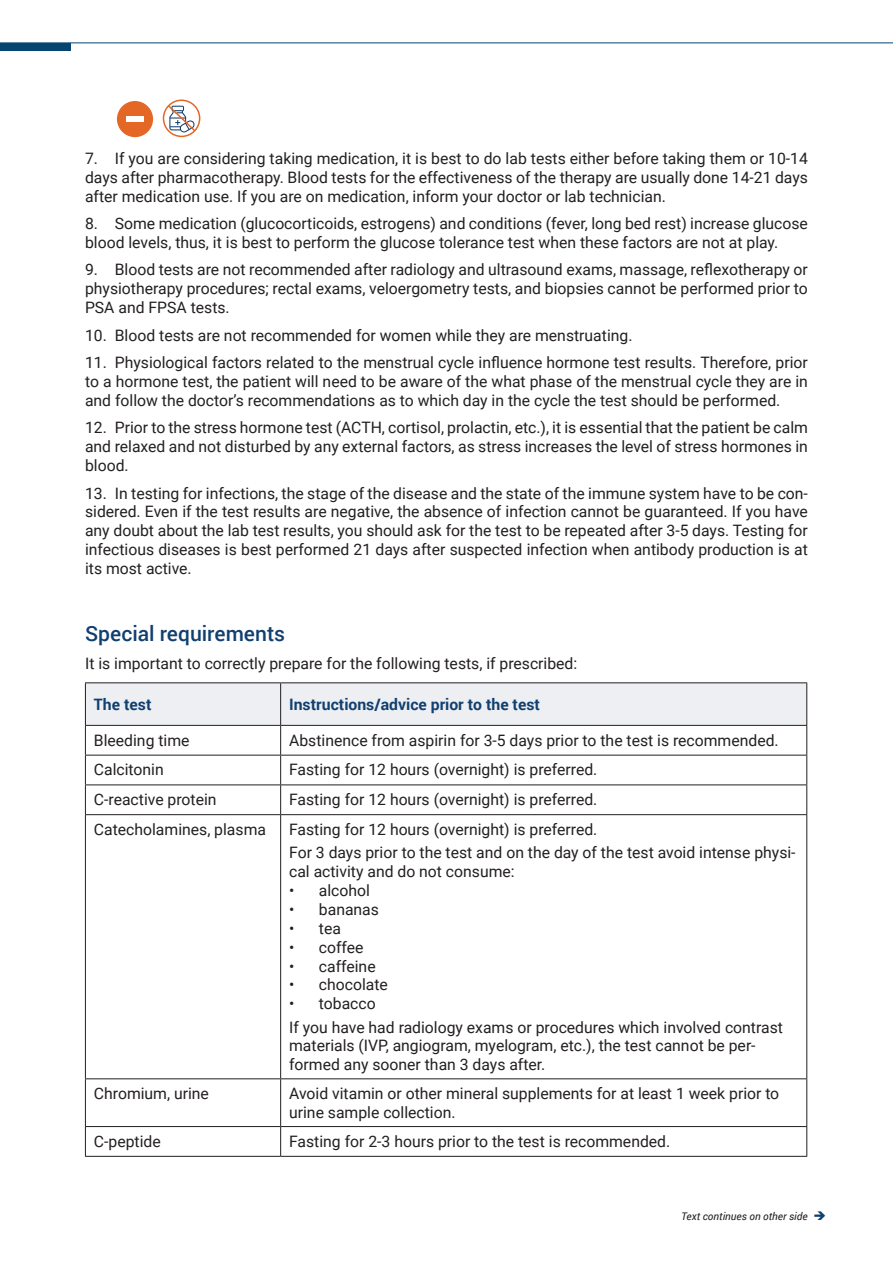
<style>
.page{position:relative;width:893px;height:1263px;background:#fff}
.page>*{position:absolute;margin:0;border:0;box-sizing:border-box;transform-origin:0 0}
.t1{font:500 21px "Roboto";color:#113f6f}
.tekstas{font:15.75px/18.9px "Roboto";color:#231f20;text-align:justify}
.tekstas-2{font:700 15.75px "Roboto";color:#113f6f}
.t2{font:italic 10.5px "Roboto";color:#231f20}
</style>
<div class="page">
<hr style="left:0;top:43px;width:893px;height:1px;background:#05456f">
<div style="left:0;top:43px;width:71px;height:7px;background:#05456f"></div>
<hr style="left:85px;top:682px;width:196px;height:1px;background:#231f20">
<hr style="left:281px;top:682px;width:526px;height:1px;background:#231f20">
<svg style="left:85px;top:683px;width:722px;height:131px"></svg>
<hr style="left:85px;top:814px;width:196px;height:1px;background:#231f20">
<hr style="left:85px;top:815px;width:1px;height:263px;background:#231f20">
<hr style="left:281px;top:814px;width:526px;height:1px;background:#231f20">
<hr style="left:280px;top:815px;width:1px;height:263px;background:#231f20">
<hr style="left:806px;top:815px;width:1px;height:263px;background:#231f20">
<hr style="left:85px;top:1078px;width:196px;height:1px;background:#231f20">
<hr style="left:85px;top:1079px;width:1px;height:47px;background:#231f20">
<hr style="left:281px;top:1078px;width:526px;height:1px;background:#231f20">
<hr style="left:280px;top:1079px;width:1px;height:47px;background:#231f20">
<hr style="left:806px;top:1079px;width:1px;height:47px;background:#231f20">
<hr style="left:85px;top:1126px;width:196px;height:1px;background:#231f20">
<svg style="left:85px;top:1127px;width:1px;height:29px"></svg>
<hr style="left:281px;top:1126px;width:526px;height:1px;background:#231f20">
<svg style="left:280px;top:1127px;width:1px;height:29px"></svg>
<svg style="left:806px;top:1127px;width:1px;height:29px"></svg>
<hr style="left:85px;top:1156px;width:196px;height:1px;background:#231f20">
<hr style="left:281px;top:1156px;width:526px;height:1px;background:#231f20">
<div style="left:117px;top:101px;width:36px;height:36px;background:#e46725;border-radius:50%"></div>
<div style="left:163px;top:99px;width:37px;height:38px;border:2px solid #e46725;border-radius:50%"></div>
<div style="left:126px;top:116px;width:18px;height:6px;background:#fff"></div>
<svg style="left:166px;top:103px;width:31px;height:30px"></svg>
<p class="tekstas" style="left:85px;top:148px;width:724px">7. If you are considering taking medication, it is best to do lab tests either before taking them or 10-14 days after pharmacotherapy. Blood tests for the effectiveness of the therapy are usually done 14-21 days after medication use. If you are on medication, inform your doctor or lab technician.</p>
<p class="tekstas" style="left:85px;top:214px;width:724px">8. Some medication (glucocorticoids, estrogens) and conditions (fever, long bed rest) increase glucose blood levels, thus, it is best to perform the glucose tolerance test when these factors are not at play.</p>
<p class="tekstas" style="left:85px;top:260px;width:724px">9. Blood tests are not recommended after radiology and ultrasound exams, massage, reflexotherapy or physiotherapy procedures; rectal exams, veloergometry tests, and biopsies cannot be performed prior to PSA and FPSA tests.</p>
<p class="tekstas" style="left:85px;top:325px;width:549px">10. Blood tests are not recommended for women while they are menstruating.</p>
<p class="tekstas" style="left:85px;top:352px;width:724px">11. Physiological factors related to the menstrual cycle influence hormone test results. Therefore, prior to a hormone test, the patient will need to be aware of the what phase of the menstrual cycle they are in and follow the doctor’s recommendations as to which day in the cycle the test should be performed.</p>
<p class="tekstas" style="left:85px;top:418px;width:724px">12. Prior to the stress hormone test (ACTH, cortisol, prolactin, etc.), it is essential that the patient be calm and relaxed and not disturbed by any external factors, as stress increases the level of stress hormones in blood.</p>
<p class="tekstas" style="left:85px;top:483px;width:724px">13. In testing for infections, the stage of the disease and the state of the immune system have to be con&shy;sidered. Even if the test results are negative, the absence of infection cannot be guaranteed. If you have any doubt about the lab test results, you should ask for the test to be repeated after 3-5 days. Testing for infectious diseases is best performed 21 days after suspected infection when antibody production is at its most active.</p>
<p class="t1" style="left:85px;top:619px;width:201px">Special requirements</p>
<p class="tekstas" style="left:85px;top:654px;width:494px">It is important to correctly prepare for the following tests, if prescribed:</p>
<p class="tekstas-2" style="left:94px;top:693px;width:59px">The test</p>
<p class="tekstas-2" style="left:289px;top:693px;width:252px">Instructions/advice prior to the test</p>
<p class="tekstas" style="left:94px;top:730px;width:97px">Bleeding time</p>
<p class="tekstas" style="left:289px;top:730px;width:491px">Abstinence from aspirin for 3-5 days prior to the test is recommended.</p>
<p class="tekstas" style="left:94px;top:760px;width:71px">Calcitonin</p>
<p class="tekstas" style="left:289px;top:760px;width:310px">Fasting for 12 hours (overnight) is preferred.</p>
<p class="tekstas" style="left:94px;top:789px;width:124px">C-reactive protein</p>
<p class="tekstas" style="left:289px;top:789px;width:310px">Fasting for 12 hours (overnight) is preferred.</p>
<p class="tekstas" style="left:94px;top:819px;width:174px">Catecholamines, plasma</p>
<p class="tekstas" style="left:289px;top:819px;width:310px">Fasting for 12 hours (overnight) is preferred.</p>
<p class="tekstas" style="left:289px;top:842px;width:508px">For 3 days prior to the test and on the day of the test avoid intense physi&shy;cal activity and do not consume:</p>
<p class="tekstas" style="left:289px;top:880px;width:82px">• alcohol</p>
<p class="tekstas" style="left:289px;top:899px;width:91px">• bananas</p>
<p class="tekstas" style="left:289px;top:918px;width:53px">• tea</p>
<p class="tekstas" style="left:289px;top:937px;width:76px">• coffee</p>
<p class="tekstas" style="left:289px;top:956px;width:88px">• caffeine</p>
<p class="tekstas" style="left:289px;top:975px;width:100px">• chocolate</p>
<p class="tekstas" style="left:289px;top:994px;width:88px">• tobacco</p>
<p class="tekstas" style="left:289px;top:1017px;width:495px;text-align:left">If you have had radiology exams or procedures which involved contrast materials (IVP, angiogram, myelogram, etc.), the test cannot be per&shy;formed any sooner than 3 days after.</p>
<p class="tekstas" style="left:94px;top:1083px;width:117px">Chromium, urine</p>
<p class="tekstas" style="left:289px;top:1083px;width:492px">Avoid vitamin or other mineral supplements for at least 1 week prior to urine sample collection.</p>
<p class="tekstas" style="left:94px;top:1131px;width:68px">C-peptide</p>
<p class="tekstas" style="left:289px;top:1131px;width:383px">Fasting for 2-3 hours prior to the test is recommended.</p>
<p class="t2" style="left:681px;top:1209px;width:128px">Text continues on other side</p>
</div>
